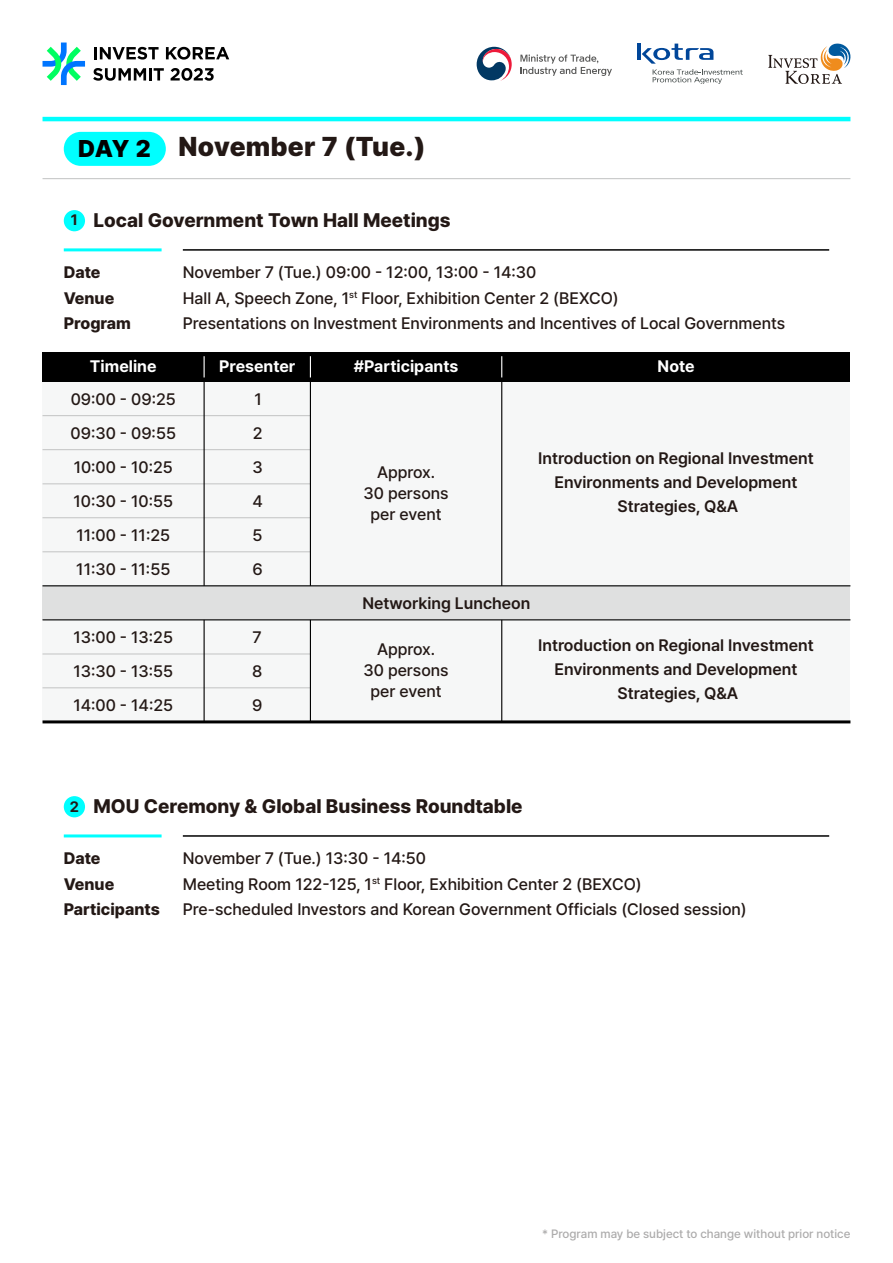
<style>
.page{position:relative;width:893px;height:1263px;background:#fff}
.page>*{position:absolute;margin:0;border:0;box-sizing:border-box;transform-origin:0 0}
.t1{font:900 27px "Pretendard";letter-spacing:.01em;color:#231815}
.t2{font:800 19.5px "Pretendard";color:#231815}
.t3{font:500 16.5px/34px "Pretendard";color:#231815;text-align:justify}
.t4{font:600 16.5px/24px "Pretendard";color:#231815;text-align:center}
.t5{font:800 16.5px/25.5px "Pretendard";color:#231815}
.t6{font:700 16.5px "Pretendard";color:#fff}
.t7{font:500 12px "Pretendard";color:#595757}
.s1{font-size:24px;color:#000}
.s2{font-weight:700;font-size:15px}
</style>
<div class="page">
<hr style="left:43px;top:117px;width:807px;height:4px;background:#0ff">
<hr style="left:43px;top:178px;width:807px;height:1px;background:#c8c9c9">
<div style="left:64px;top:132px;width:102px;height:34px;background:#0ff;border-radius:17px"></div>
<div style="left:43px;top:382px;width:807px;height:340px;background:#f6f7f7"></div>
<div style="left:43px;top:352px;width:807px;height:30px;background:#000"></div>
<hr style="left:43px;top:415px;width:267px;height:1px;background:#c8c9c9">
<hr style="left:43px;top:449px;width:267px;height:1px;background:#c8c9c9">
<hr style="left:43px;top:483px;width:267px;height:1px;background:#c8c9c9">
<div style="left:43px;top:586px;width:807px;height:34px;background:#dfe0e0"></div>
<hr style="left:43px;top:585px;width:807px;height:1px;background:#000">
<hr style="left:43px;top:619px;width:807px;height:1px;background:#000">
<hr style="left:43px;top:517px;width:267px;height:1px;background:#c8c9c9">
<hr style="left:43px;top:551px;width:267px;height:1px;background:#c8c9c9">
<hr style="left:43px;top:653px;width:267px;height:1px;background:#c8c9c9">
<hr style="left:43px;top:687px;width:267px;height:1px;background:#c8c9c9">
<hr style="left:43px;top:720px;width:807px;height:3px;background:#000">
<hr style="left:204px;top:382px;width:1px;height:204px;background:#000">
<hr style="left:310px;top:382px;width:1px;height:204px;background:#000">
<hr style="left:501px;top:382px;width:1px;height:204px;background:#000">
<hr style="left:204px;top:620px;width:1px;height:102px;background:#000">
<hr style="left:310px;top:620px;width:1px;height:102px;background:#000">
<hr style="left:501px;top:620px;width:1px;height:102px;background:#000">
<svg style="left:204px;top:356px;width:1px;height:21px"></svg>
<svg style="left:310px;top:356px;width:1px;height:21px"></svg>
<svg style="left:501px;top:356px;width:1px;height:21px"></svg>
<div style="left:64px;top:210px;width:21px;height:21px;background:#0ff;border-radius:50%"></div>
<hr style="left:64px;top:248px;width:98px;height:3px;background:#0ff">
<hr style="left:183px;top:249px;width:646px;height:2px;background:#000">
<div style="left:64px;top:796px;width:21px;height:21px;background:#0ff;border-radius:50%"></div>
<hr style="left:64px;top:834px;width:98px;height:3px;background:#0ff">
<hr style="left:183px;top:835px;width:646px;height:2px;background:#000">
<svg style="left:43px;top:43px;width:42px;height:42px"></svg>
<svg style="left:94px;top:47px;width:65px;height:13px"></svg>
<svg style="left:166px;top:47px;width:63px;height:13px"></svg>
<svg style="left:93px;top:68px;width:71px;height:13px"></svg>
<svg style="left:171px;top:68px;width:43px;height:13px"></svg>
<svg style="left:642px;top:44px;width:101px;height:40px"></svg>
<hr style="left:637px;top:44px;width:4px;height:16px;background:#004699">
<svg style="left:768px;top:43px;width:83px;height:41px"></svg>
<svg style="left:477px;top:47px;width:35px;height:34px"></svg>
<svg style="left:520px;top:54px;width:92px;height:22px"></svg>
<h1 class="t1" style="left:78px;top:127px;width:349px"><span class="s1">DAY 2</span> November 7 (Tue.)</h1>
<p class="t2" style="left:71px;top:205px;width:381px"><span class="s2">1</span> Local Government Town Hall Meetings</p>
<p class="t5" style="left:64px;top:259px;width:69px">Date<br>Venue<br>Program</p>
<p class="t3" style="left:183px;top:259px;width:604px;line-height:25.5px;text-align:left">November 7 (Tue.) 09:00 - 12:00, 13:00 - 14:30<br>Hall A, Speech Zone, 1<sup>st</sup> Floor, Exhibition Center 2 (BEXCO)<br>Presentations on Investment Environments and Incentives of Local Governments</p>
<p class="t6" style="left:90px;top:354px;width:68px">Timeline</p>
<p class="t6" style="left:219px;top:354px;width:78px">Presenter</p>
<p class="t6" style="left:354px;top:354px;width:106px">#Participants</p>
<p class="t6" style="left:658px;top:354px;width:38px">Note</p>
<p class="t3" style="left:71px;top:381px;width:107px">09:00 - 09:25<br>09:30 - 09:55<br>10:00 - 10:25</p>
<p class="t3" style="left:252px;top:381px;width:12px">1<br>2<br>3<br>4<br>5<br>6</p>
<p class="t4" style="left:538px;top:446px;width:277px">Introduction on Regional Investment<br>Environments and Development<br>Strategies, Q&amp;A</p>
<p class="t3" style="left:363px;top:461px;width:87px;line-height:21px;text-align:center">Approx.<br>30 persons per event</p>
<p class="t3" style="left:74px;top:483px;width:101px">10:30 - 10:55</p>
<p class="t3" style="left:76px;top:517px;width:95px">11:00 - 11:25</p>
<p class="t3" style="left:76px;top:551px;width:96px">11:30 - 11:55</p>
<p class="t3" style="left:73px;top:619px;width:101px">13:00 - 13:25<br>13:30 - 13:55<br>14:00 - 14:25</p>
<p class="t3" style="left:252px;top:619px;width:12px">7<br>8<br>9</p>
<p class="t4" style="left:362px;top:590px;width:169px">Networking Luncheon</p>
<p class="t3" style="left:363px;top:638px;width:87px;line-height:21px;text-align:center">Approx.<br>30 persons per event</p>
<p class="t4" style="left:538px;top:633px;width:277px">Introduction on Regional Investment<br>Environments and Development<br>Strategies, Q&amp;A</p>
<p class="t2" style="left:70px;top:791px;width:454px"><span class="s2">2</span> MOU Ceremony &amp; Global Business Roundtable</p>
<p class="t5" style="left:64px;top:845px;width:98px">Date<br>Venue<br>Participants</p>
<p class="t3" style="left:183px;top:845px;width:565px;line-height:25.5px;text-align:left">November 7 (Tue.) 13:30 - 14:50<br>Meeting Room 122-125, 1<sup>st</sup> Floor, Exhibition Center 2 (BEXCO)<br>Pre-scheduled Investors and Korean Government Officials (Closed session)</p>
<p class="t7" style="left:542px;top:1225px;width:310px">* Program may be subject to change without prior notice</p>
</div>
